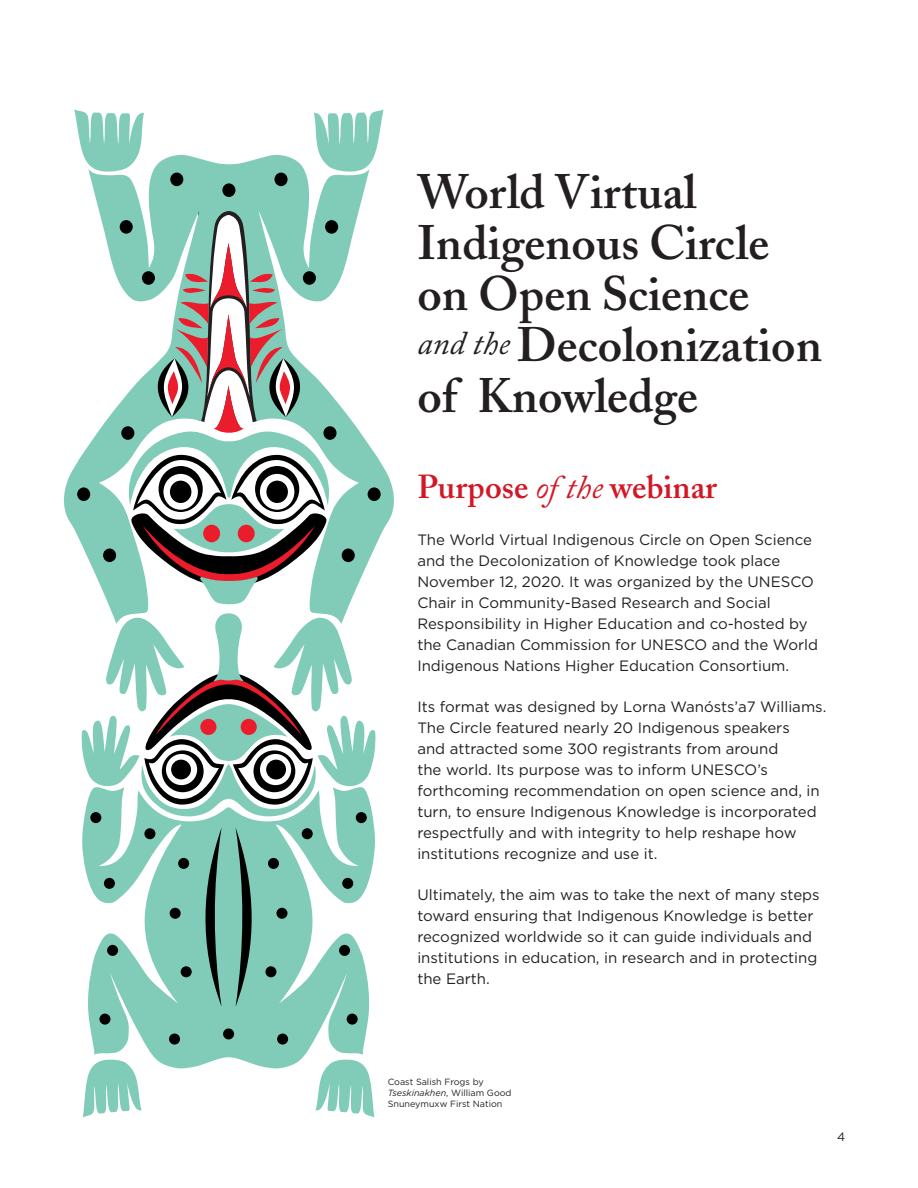
<style>
.page{position:relative;width:918px;height:1188px;background:#fff}
.page>*{position:absolute;margin:0;border:0;box-sizing:border-box;transform-origin:0 0}
.t1{font:600 48px/51px "Adobe Caslon";color:#231f20}
.t2{font:600 33px "Adobe Caslon";color:#d21826}
.Body_font{font:15px/21px "Gotham";color:#231f20}
.t3{font:12px "Gotham";color:#231f20}
.t4{font:9px "Gotham";color:#231f20}
.t5{font:italic 9px "Gotham";color:#231f20}
.s1{font-weight:400;font-style:italic}
.s2{font-style:normal}
</style>
<div class="page">
<svg style="left:64px;top:155px;width:330px;height:458px"></svg>
<svg style="left:314px;top:109px;width:70px;height:63px"></svg>
<svg style="left:77px;top:173px;width:304px;height:389px;fill:#80ccb8"></svg>
<svg style="left:74px;top:109px;width:70px;height:63px"></svg>
<svg style="left:83px;top:1069px;width:291px;height:49px"></svg>
<svg style="left:82px;top:817px;width:293px;height:252px"></svg>
<svg style="left:90px;top:817px;width:277px;height:228px;fill:#80ccb8"></svg>
<svg style="left:81px;top:613px;width:295px;height:204px"></svg>
<div style="left:241px;top:719px;width:16px;height:16px;background:#eb1c2c;border-radius:50%"></div>
<div style="left:200px;top:719px;width:16px;height:16px;background:#eb1c2c;border-radius:50%"></div>
<svg style="left:127px;top:211px;width:204px;height:393px"></svg>
<p class="t1" style="left:417px;top:167px;width:353px">World Virtual<br>Indigenous Circle</p>
<p class="t1" style="left:417px;top:269px;width:333px">on Open Science</p>
<p class="t1" style="left:417px;top:320px;width:406px"><sup>and</sup> <sup>the</sup> Decolonization</p>
<p class="t1" style="left:417px;top:371px;width:282px">of Knowledge</p>
<p class="t2" style="left:417px;top:467px;width:301px">Purpose <span class="s1">of the</span> webinar</p>
<p class="Body_font" style="left:417px;top:528px;width:402px">The World Virtual Indigenous Circle on Open Science and the Decolonization of Knowledge took place November 12, 2020. It was organized by the UNESCO Chair in Community-Based Research and Social Responsibility in Higher Education and co-hosted by the Canadian Commission for UNESCO and the World Indigenous Nations Higher Education Consortium.</p>
<p class="Body_font" style="left:417px;top:696px;width:411px">Its format was designed by Lorna Wanósts’a7 Williams.<br>The Circle featured nearly 20 Indigenous speakers<br>and attracted some 300 registrants from around<br>the world. Its purpose was to inform UNESCO’s forthcoming recommendation on open science and, in turn, to ensure Indigenous Knowledge is incorporated respectfully and with integrity to help reshape how institutions recognize and use it.</p>
<p class="Body_font" style="left:417px;top:884px;width:404px">Ultimately, the aim was to take the next of many steps toward ensuring that Indigenous Knowledge is better recognized worldwide so it can guide individuals and institutions in education, in research and in protecting the Earth.</p>
<p class="t4" style="left:388px;top:1077px;width:98px">Coast Salish Frogs by</p>
<p class="t5" style="left:388px;top:1087px;width:125px">Tseskinakhen<span class="s2">, William Good</span></p>
<p class="t4" style="left:388px;top:1098px;width:116px">Snuneymuxw First Nation</p>
<p class="t3" style="left:837px;top:1130px;width:10px">4</p>
</div>
